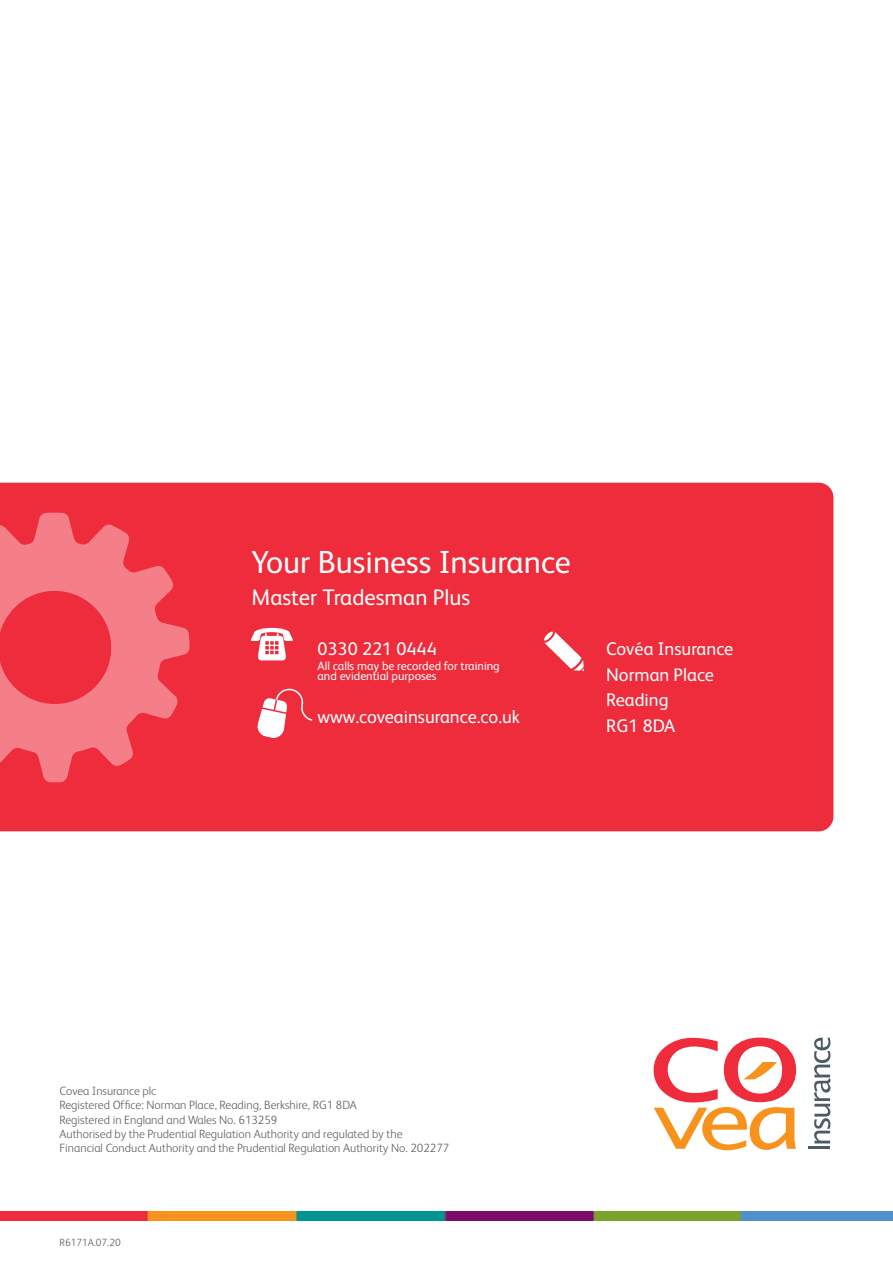
<style>
.page{position:relative;width:893px;height:1263px;background:#fff}
.page>*{position:absolute;margin:0;border:0;box-sizing:border-box;transform-origin:0 0}
.t1{font:31.95px "FS Albert";color:#fff}
.t2{font:22.5px "FS Albert";color:#fff}
.t3{font:18.3px "FS Albert";color:#fff}
.t4{font:300 12px/14.4px "FS Albert";color:#636366}
.t5{font:12px/10.5px "FS Albert";color:#fff}
.t6{font:300 10.5px "FS Albert";color:#636366}
</style>
<div class="page">
<svg style="left:654px;top:1037px;width:142px;height:113px"></svg>
<hr style="left:809px;top:1146px;width:21px;height:3px;background:#4c5c65">
<svg style="left:814px;top:1037px;width:16px;height:106px"></svg>
<img style="left:0;top:1212px;width:893px;height:8px">
<div style="left:0;top:483px;width:833px;height:348px;background:#ee2c3b"></div>
<svg style="left:0;top:513px;width:190px;height:269px;background:#f15661"></svg>
<svg style="left:257px;top:687px;width:55px;height:52px"></svg>
<svg style="left:251px;top:628px;width:42px;height:32px"></svg>
<svg style="left:544px;top:631px;width:40px;height:40px"></svg>
<p class="t1" style="left:251px;top:541px;width:321px">Your Business Insurance</p>
<p class="t2" style="left:251px;top:582px;width:220px">Master Tradesman Plus</p>
<p class="t3" style="left:317px;top:637px;width:121px">0330 221 0444</p>
<p class="t5" style="left:317px;top:660px;width:184px">All calls may be recorded for training and evidential purposes</p>
<p class="t3" style="left:317px;top:704px;width:204px">www.coveainsurance.co.uk</p>
<p class="t3" style="left:606px;top:637px;width:129px">Covéa Insurance</p>
<p class="t3" style="left:606px;top:662px;width:109px">Norman Place</p>
<p class="t3" style="left:606px;top:688px;width:64px">Reading</p>
<p class="t3" style="left:606px;top:713px;width:71px">RG1 8DA</p>
<p class="t4" style="left:60px;top:1083px;width:98px">Covea Insurance plc</p>
<p class="t4" style="left:60px;top:1097px;width:299px">Registered Office: Norman Place, Reading, Berkshire, RG1 8DA</p>
<p class="t4" style="left:60px;top:1112px;width:219px">Registered in England and Wales No. 613259</p>
<p class="t4" style="left:60px;top:1126px;width:391px">Authorised by the Prudential Regulation Authority and regulated by the<br>Financial Conduct Authority and the Prudential Regulation Authority No. 202277</p>
<p class="t6" style="left:60px;top:1235px;width:63px">R6171A.07.20</p>
</div>
